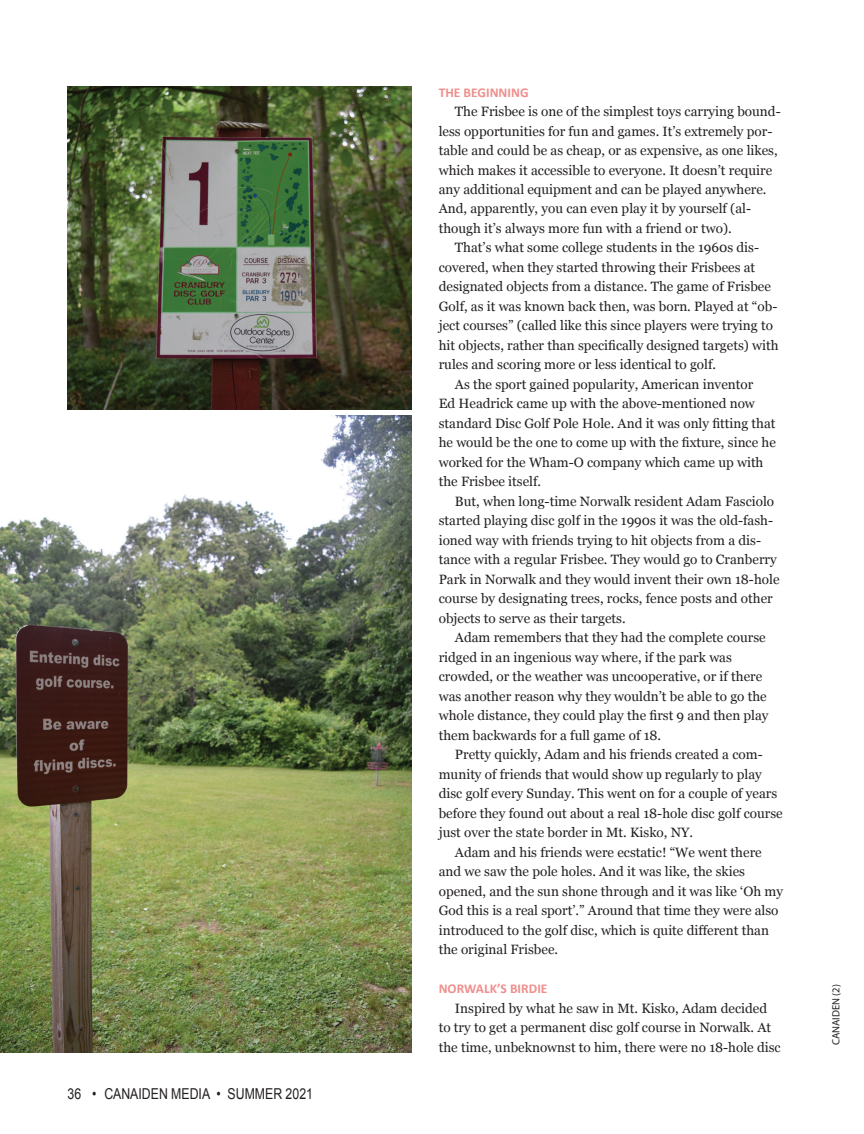
<style>
.page{position:relative;width:864px;height:1134px;background:#fff}
.page>*{position:absolute;margin:0;border:0;box-sizing:border-box;transform-origin:0 0}
.t1{font:15px "Arial";color:#231f20;scale:.82 1}
.t2{font:13.5px/19.5px "Georgia";color:#231f20}
.t3{font:700 13.5px "Calibri";color:#ee8f8d}
.t4{font:10.5px "Myriad";color:#231f20}
</style>
<div class="page">
<img style="left:0;top:415px;width:412px;height:638px">
<img style="left:68px;top:86px;width:344px;height:323px">
<p class="t1" style="left:67px;top:1084px;width:301px">36 • CANAIDEN MEDIA • SUMMER 2021</p>
<p class="t3" style="left:439px;top:83px;width:91px">THE BEGINNING</p>
<p class="t2" style="left:455px;top:102px;width:327px">The Frisbee is one of the simplest toys carrying bound-</p>
<p class="t2" style="left:439px;top:121px;width:335px">less opportunities for fun and games. It’s extremely por-</p>
<p class="t2" style="left:439px;top:141px;width:340px">table and could be as cheap, or as expensive, as one likes,</p>
<p class="t2" style="left:439px;top:160px;width:335px">which makes it accessible to everyone. It doesn’t require</p>
<p class="t2" style="left:439px;top:180px;width:329px">any additional equipment and can be played anywhere.</p>
<p class="t2" style="left:439px;top:199px;width:314px">And, apparently, you can even play it by yourself (al-</p>
<p class="t2" style="left:439px;top:219px;width:295px">though it’s always more fun with a friend or two).</p>
<p class="t2" style="left:455px;top:238px;width:306px">That’s what some college students in the 1960s dis-</p>
<p class="t2" style="left:439px;top:258px;width:318px">covered, when they started throwing their Frisbees at</p>
<p class="t2" style="left:439px;top:277px;width:334px">designated objects from a distance. The game of Frisbee</p>
<p class="t2" style="left:439px;top:297px;width:340px">Golf, as it was known back then, was born. Played at “ob-</p>
<p class="t2" style="left:439px;top:316px;width:336px">ject courses” (called like this since players were trying to</p>
<p class="t2" style="left:439px;top:336px;width:341px">hit objects, rather than specifically designed targets) with</p>
<p class="t2" style="left:439px;top:355px;width:279px">rules and scoring more or less identical to golf.</p>
<p class="t2" style="left:455px;top:375px;width:300px">As the sport gained popularity, American inventor</p>
<p class="t2" style="left:439px;top:394px;width:318px">Ed Headrick came up with the above-mentioned now</p>
<p class="t2" style="left:439px;top:414px;width:338px">standard Disc Golf Pole Hole. And it was only fitting that</p>
<p class="t2" style="left:439px;top:433px;width:339px">he would be the one to come up with the fixture, since he</p>
<p class="t2" style="left:439px;top:453px;width:326px">worked for the Wham-O company which came up with</p>
<p class="t2" style="left:439px;top:472px;width:104px">the Frisbee itself.</p>
<p class="t2" style="left:455px;top:492px;width:321px">But, when long-time Norwalk resident Adam Fasciolo</p>
<p class="t2" style="left:439px;top:511px;width:336px">started playing disc golf in the 1990s it was the old-fash-</p>
<p class="t2" style="left:439px;top:531px;width:324px">ioned way with friends trying to hit objects from a dis-</p>
<p class="t2" style="left:439px;top:550px;width:339px">tance with a regular Frisbee. They would go to Cranberry</p>
<p class="t2" style="left:439px;top:570px;width:342px">Park in Norwalk and they would invent their own 18-hole</p>
<p class="t2" style="left:439px;top:589px;width:336px">course by designating trees, rocks, fence posts and other</p>
<p class="t2" style="left:439px;top:609px;width:188px">objects to serve as their targets.</p>
<p class="t2" style="left:455px;top:628px;width:312px">Adam remembers that they had the complete course</p>
<p class="t2" style="left:439px;top:648px;width:295px">ridged in an ingenious way where, if the park was</p>
<p class="t2" style="left:439px;top:667px;width:325px">crowded, or the weather was uncooperative, or if there</p>
<p class="t2" style="left:439px;top:687px;width:330px">was another reason why they wouldn’t be able to go the</p>
<p class="t2" style="left:439px;top:706px;width:331px">whole distance, they could play the first 9 and then play</p>
<p class="t2" style="left:439px;top:726px;width:224px">them backwards for a full game of 18.</p>
<p class="t2" style="left:455px;top:745px;width:309px">Pretty quickly, Adam and his friends created a com-</p>
<p class="t2" style="left:439px;top:765px;width:325px">munity of friends that would show up regularly to play</p>
<p class="t2" style="left:439px;top:784px;width:340px">disc golf every Sunday. This went on for a couple of years</p>
<p class="t2" style="left:439px;top:804px;width:345px">before they found out about a real 18-hole disc golf course</p>
<p class="t2" style="left:439px;top:823px;width:256px">just over the state border in Mt. Kisko, NY.</p>
<p class="t2" style="left:455px;top:843px;width:308px">Adam and his friends were ecstatic! “We went there</p>
<p class="t2" style="left:439px;top:862px;width:308px">and we saw the pole holes. And it was like, the skies</p>
<p class="t2" style="left:439px;top:882px;width:346px">opened, and the sun shone through and it was like ‘Oh my</p>
<p class="t2" style="left:439px;top:901px;width:341px">God this is a real sport’.” Around that time they were also</p>
<p class="t2" style="left:439px;top:921px;width:332px">introduced to the golf disc, which is quite different than</p>
<p class="t2" style="left:439px;top:940px;width:121px">the original Frisbee.</p>
<p class="t3" style="left:439px;top:980px;width:110px">NORWALK’S BIRDIE</p>
<p class="t2" style="left:439px;top:999px;width:343px;text-indent:16px">Inspired by what he saw in Mt. Kisko, Adam decided to try to get a permanent disc golf course in Norwalk. At the time, unbeknownst to him, there were no 18-hole disc</p>
<p class="t4" style="left:831px;top:1045px;width:63px;rotate:-90deg">CANAIDEN (2)</p>
</div>
